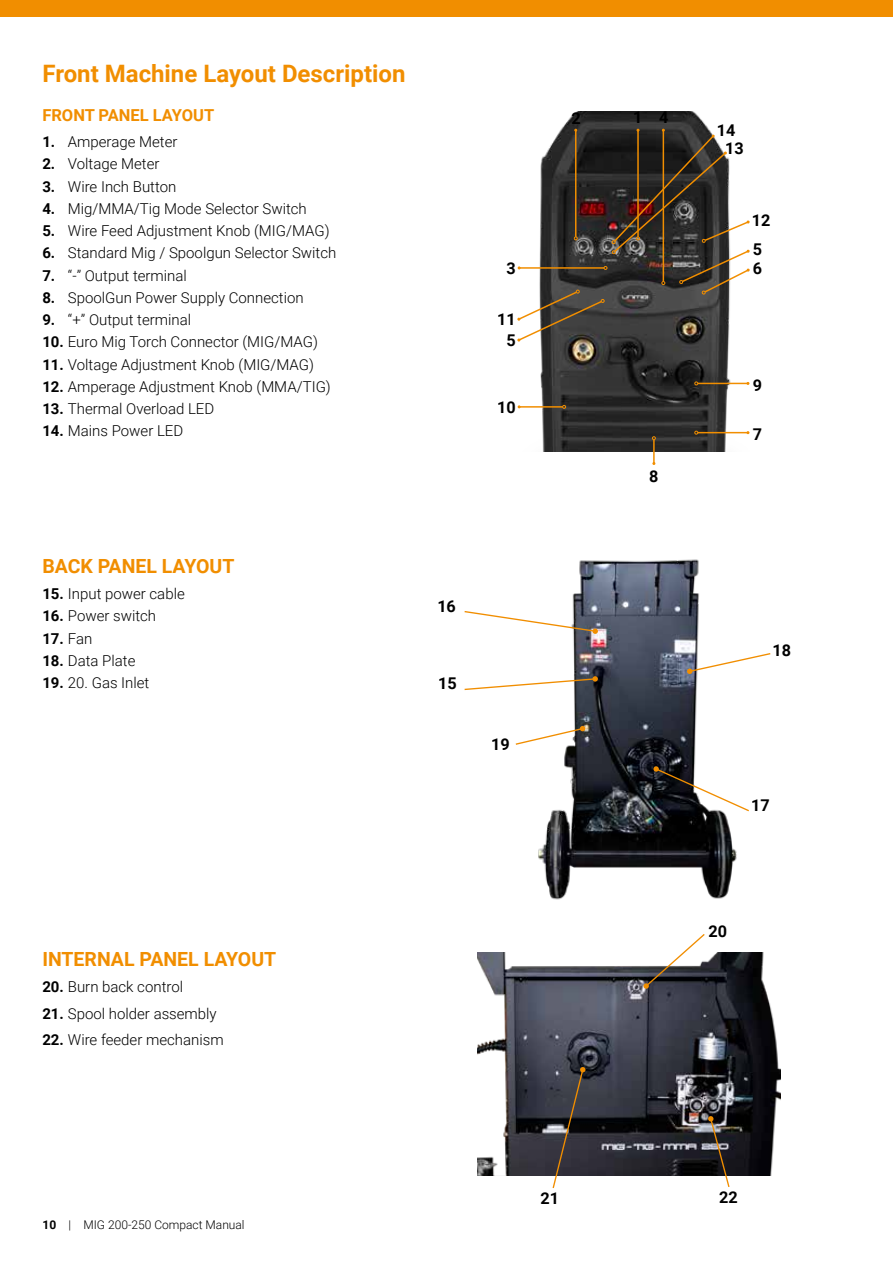
<style>
.page{position:relative;width:893px;height:1263px;background:#fff}
.page>*{position:absolute;margin:0;border:0;box-sizing:border-box;transform-origin:0 0}
.t1{font:700 24px "Roboto";color:#f18e00}
.t2{font:700 19.5px "Roboto";color:#f18e00}
.t3{font:700 16.5px "Roboto";color:#f18e00}
.t4{font:700 16.2px/18px "Roboto";color:#000;text-align:center}
.t5{font:300 15px "Roboto";color:#000}
.t6{font:700 15px "Roboto";color:#000}
.t7{font:300 12px "Roboto";color:#000}
.s1{font-weight:700}
.s2{font-weight:300}
</style>
<div class="page">
<img style="left:517px;top:111px;width:233px;height:340px">
<img style="left:478px;top:953px;width:302px;height:222px">
<svg style="left:643px;top:934px;width:63px;height:55px"></svg>
<svg style="left:708px;top:1116px;width:23px;height:71px;background:#5e5751"></svg>
<svg style="left:552px;top:1067px;width:33px;height:122px;background:#555153"></svg>
<img style="left:538px;top:559px;width:199px;height:341px">
<svg style="left:464px;top:676px;width:134px;height:15px"></svg>
<svg style="left:515px;top:726px;width:70px;height:20px"></svg>
<svg style="left:653px;top:766px;width:96px;height:46px"></svg>
<svg style="left:687px;top:652px;width:84px;height:22px"></svg>
<svg style="left:464px;top:610px;width:134px;height:24px"></svg>
<hr style="left:519px;top:406px;width:44px;height:2px;background:#f18e00">
<svg style="left:562px;top:405px;width:4px;height:4px"></svg>
<hr style="left:698px;top:432px;width:50px;height:1px;background:#f18e00">
<svg style="left:694px;top:431px;width:4px;height:3px"></svg>
<hr style="left:698px;top:383px;width:50px;height:1px;background:#f18e00">
<svg style="left:694px;top:382px;width:4px;height:3px"></svg>
<hr style="left:653px;top:440px;width:2px;height:23px;background:#f18e00">
<svg style="left:652px;top:436px;width:4px;height:4px"></svg>
<svg style="left:517px;top:129px;width:233px;height:213px"></svg>
<div style="left:0;top:0;width:893px;height:17px;background:#f18e00"></div>
<h1 class="t1" style="left:43px;top:56px;width:365px">Front Machine Layout Description</h1>
<p class="t3" style="left:42px;top:103px;width:173px">FRONT PANEL LAYOUT</p>
<p class="t5" style="left:42px;top:131px;width:137px"><span class="s1">1.</span> Amperage Meter</p>
<p class="t5" style="left:42px;top:153px;width:119px"><span class="s1">2.</span> Voltage Meter</p>
<p class="t5" style="left:42px;top:176px;width:136px"><span class="s1">3.</span> Wire Inch Button</p>
<p class="t5" style="left:42px;top:198px;width:266px"><span class="s1">4.</span> Mig/MMA/Tig Mode Selector Switch</p>
<p class="t5" style="left:42px;top:220px;width:289px"><span class="s1">5.</span> Wire Feed Adjustment Knob (MIG/MAG)</p>
<p class="t5" style="left:42px;top:242px;width:296px"><span class="s1">6.</span> Standard Mig / Spoolgun Selector Switch</p>
<p class="t5" style="left:42px;top:265px;width:146px"><span class="s1">7.</span> “-” Output terminal</p>
<p class="t5" style="left:42px;top:287px;width:263px"><span class="s1">8.</span> SpoolGun Power Supply Connection</p>
<p class="t5" style="left:42px;top:309px;width:150px"><span class="s1">9.</span> “+” Output terminal</p>
<p class="t5" style="left:42px;top:331px;width:277px"><span class="s1">10.</span> Euro Mig Torch Connector (MIG/MAG)</p>
<p class="t5" style="left:42px;top:354px;width:273px"><span class="s1">11.</span> Voltage Adjustment Knob (MIG/MAG)</p>
<p class="t5" style="left:42px;top:376px;width:290px"><span class="s1">12.</span> Amperage Adjustment Knob (MMA/TIG)</p>
<p class="t5" style="left:42px;top:398px;width:173px"><span class="s1">13.</span> Thermal Overload LED</p>
<p class="t5" style="left:42px;top:420px;width:142px"><span class="s1">14.</span> Mains Power LED</p>
<p class="t4" style="left:507px;top:258px;width:11px">3</p>
<p class="t4" style="left:497px;top:310px;width:20px">11</p>
<p class="t4" style="left:507px;top:331px;width:11px">5</p>
<p class="t4" style="left:497px;top:397px;width:20px">10</p>
<h2 class="t2" style="left:42px;top:552px;width:194px">BACK PANEL LAYOUT</h2>
<p class="t5" style="left:42px;top:583px;width:144px"><span class="s1">15.</span> Input power cable</p>
<p class="t5" style="left:42px;top:605px;width:115px"><span class="s1">16.</span> Power switch</p>
<p class="t6" style="left:42px;top:628px;width:51px">17. <span class="s2">Fan</span></p>
<p class="t5" style="left:42px;top:650px;width:95px"><span class="s1">18.</span> Data Plate</p>
<p class="t5" style="left:42px;top:672px;width:109px"><span class="s1">19.</span> 20. Gas Inlet</p>
<p class="t4" style="left:437px;top:596px;width:20px">16</p>
<p class="t4" style="left:438px;top:674px;width:20px">15</p>
<p class="t4" style="left:491px;top:735px;width:20px">19</p>
<h2 class="t2" style="left:42px;top:945px;width:235px">INTERNAL PANEL LAYOUT</h2>
<p class="t5" style="left:42px;top:976px;width:142px"><span class="s1">20.</span> Burn back control</p>
<p class="t5" style="left:42px;top:1003px;width:176px"><span class="s1">21.</span> Spool holder assembly</p>
<p class="t5" style="left:42px;top:1029px;width:183px"><span class="s1">22.</span> Wire feeder mechanism</p>
<p class="t4" style="left:571px;top:109px;width:11px">2</p>
<p class="t4" style="left:633px;top:108px;width:37px">1 4</p>
<p class="t4" style="left:649px;top:467px;width:11px">8</p>
<p class="t4" style="left:717px;top:121px;width:28px">14<br>13</p>
<p class="t4" style="left:752px;top:210px;width:20px">12</p>
<p class="t4" style="left:753px;top:239px;width:11px">5</p>
<p class="t4" style="left:753px;top:258px;width:11px">6</p>
<p class="t4" style="left:753px;top:375px;width:11px">9</p>
<p class="t4" style="left:753px;top:425px;width:11px">7</p>
<p class="t4" style="left:772px;top:641px;width:20px">18</p>
<p class="t4" style="left:751px;top:796px;width:20px">17</p>
<p class="t4" style="left:709px;top:922px;width:20px">20</p>
<p class="t7" style="left:43px;top:1217px;width:204px"><span class="s1">10</span> | MIG 200-250 Compact Manual</p>
<p class="t4" style="left:540px;top:1189px;width:20px">21</p>
<p class="t4" style="left:719px;top:1188px;width:20px">22</p>
</div>
